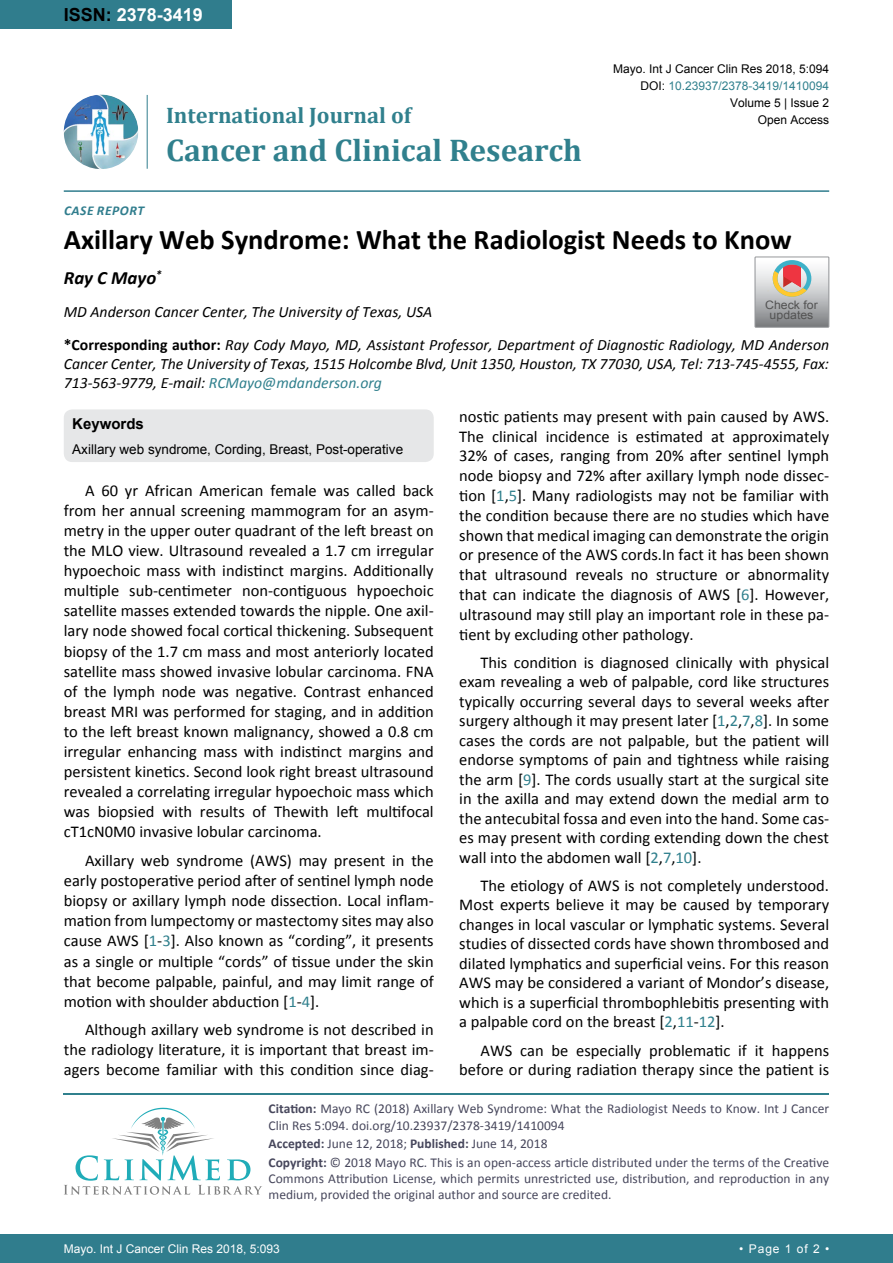
<style>
.page{position:relative;width:893px;height:1263px;background:#fff}
.page>*{position:absolute;margin:0;border:0;box-sizing:border-box;transform-origin:0 0}
.t1{font:700 31.5px "Cambria";color:#30808d}
.t2{font:700 28.5px "Calibri";color:#000}
.t3{font:700 22.5px "Cambria";color:#30808d}
.t4{font:italic 700 18.75px "Calibri";color:#000}
.t5{font:700 18px "Arial";color:#fff}
.t6{font:16.5px/20.1px "Calibri";color:#000;text-align:justify}
.t7{font:italic 15.75px/33px "Calibri";color:#000}
.t8{font:700 15px "Arial";color:#000}
.t9{font:13.5px/16.2px "Calibri";color:#47475c}
.t10{font:13.5px "Arial";color:#000}
.t11{font:italic 700 13.5px "Calibri";letter-spacing:.04em;color:#307d8d}
.t12{font:12px "Arial";color:#000}
.t13{font:12px "Arial";color:#fff}
.t14{font:12px "Arial";color:#30808d}
.t15{font:11.7px/10.1px "Arial";color:#535353;text-align:center;scale:1.06 1}
.s1{color:#000}
.s2{font-weight:700;font-style:normal}
.s3{color:#30808d}
.s4{font-weight:700}
</style>
<div class="page">
<div style="left:0;top:0;width:231px;height:28px;background:#307d8d"></div>
<img style="left:64px;top:95px;width:74px;height:74px;border-radius:37px">
<hr style="left:147px;top:95px;width:1px;height:74px;background:#307d8d">
<hr style="left:64px;top:190px;width:765px;height:2px;background:#307d8d">
<hr style="left:64px;top:1093px;width:765px;height:2px;background:#30808d">
<svg style="left:64px;top:1108px;width:198px;height:87px"></svg>
<div style="left:0;top:1234px;width:893px;height:29px;background:#307d8d"></div>
<svg style="left:755px;top:257px;width:74px;height:70px;background:#bdb6b3"></svg>
<div style="left:64px;top:409px;width:370px;height:53px;background:#e6e7e8;border-radius:9px"></div>
<p class="t5" style="left:64px;top:2px;width:141px"><span class="s1">ISSN:</span> 2378-3419</p>
<p class="t11" style="left:64px;top:202px;width:82px">CASE REPORT</p>
<h3 class="t3" style="left:166px;top:100px;width:247px">International Journal of</h3>
<h1 class="t1" style="left:166px;top:128px;width:417px">Cancer and Clinical Research</h1>
<p class="t12" style="left:613px;top:60px;width:218px">Mayo. Int J Cancer Clin Res 2018, 5:094</p>
<p class="t12" style="left:730px;top:95px;width:101px">Volume 5 | Issue 2</p>
<p class="t14" style="left:640px;top:78px;width:190px"><span class="s1">DOI:</span> 10.23937/2378-3419/1410094</p>
<p class="t12" style="left:758px;top:112px;width:73px">Open Access</p>
<h2 class="t2" style="left:64px;top:221px;width:729px">Axillary Web Syndrome: What the Radiologist Needs to Know</h2>
<p class="t4" style="left:64px;top:266px;width:99px">RAY C MAYO<sup>*</sup></p>
<p class="t7" style="left:64px;top:295px;width:767px">MD Anderson Cancer Center, The University of Texas, USA<br><span class="s2">*Corresponding author:</span> Ray Cody Mayo, MD, Assistant Professor, Department of Diagnostic Radiology, MD Anderson</p>
<p class="t7" style="left:64px;top:354px;width:767px;line-height:18.9px">Cancer Center, The University of Texas, 1515 Holcombe Blvd, Unit 1350, Houston, TX 77030, USA, Tel: 713-745-4555, Fax:<br>713-563-9779, E-mail: <span class="s3">RCMayo@mdanderson.org</span></p>
<p class="t6" style="left:459px;top:406px;width:371px">nostic patients may present with pain caused by AWS.<br>The clinical incidence is estimated at approximately 32% of cases, ranging from 20% after sentinel lymph node biopsy and 72% after axillary lymph node dissec&shy;tion [<span class="s3">1</span>,<span class="s3">5</span>]. Many radiologists may not be familiar with the condition because there are no studies which have shown that medical imaging can demonstrate the origin or presence of the AWS cords.In fact it has been shown that ultrasound reveals no structure or abnormality that can indicate the diagnosis of AWS [<span class="s3">6</span>]. However, ultrasound may still play an important role in these pa&shy;tient by excluding other pathology.</p>
<p class="t6" style="left:459px;top:652px;width:371px;line-height:19.5px;text-indent:21px">This condition is diagnosed clinically with physical exam revealing a web of palpable, cord like structures typically occurring several days to several weeks after surgery although it may present later [<span class="s3">1</span>,<span class="s3">2</span>,<span class="s3">7</span>,<span class="s3">8</span>]. In some cases the cords are not palpable, but the patient will endorse symptoms of pain and tightness while raising the arm [<span class="s3">9</span>]. The cords usually start at the surgical site in the axilla and may extend down the medial arm to the antecubital fossa and even into the hand. Some cas&shy;es may present with cording extending down the chest wall into the abdomen wall [<span class="s3">2</span>,<span class="s3">7</span>,<span class="s3">10</span>].</p>
<p class="t6" style="left:459px;top:875px;width:371px;line-height:19.5px;text-indent:21px">The etiology of AWS is not completely understood.<br>Most experts believe it may be caused by temporary changes in local vascular or lymphatic systems. Several studies of dissected cords have shown thrombosed and dilated lymphatics and superficial veins. For this reason AWS may be considered a variant of Mondor’s disease, which is a superficial thrombophlebitis presenting with a palpable cord on the breast [<span class="s3">2</span>,<span class="s3">11</span>-<span class="s3">12</span>].</p>
<p class="t6" style="left:459px;top:1040px;width:371px;text-align:right">AWS can be especially problematic if it happens before or during radiation therapy since the patient is</p>
<p class="t15" style="left:765px;top:300px;width:51px">Check for updates</p>
<p class="t8" style="left:72px;top:414px;width:73px">Keywords</p>
<p class="t10" style="left:72px;top:440px;width:332px">Axillary web syndrome, Cording, Breast, Post-operative</p>
<p class="t6" style="left:64px;top:480px;width:371px;text-indent:21px">A 60 yr African American female was called back from her annual screening mammogram for an asym&shy;metry in the upper outer quadrant of the left breast on the MLO view. Ultrasound revealed a 1.7 cm irregular hypoechoic mass with indistinct margins. Additionally multiple sub-centimeter non-contiguous hypoechoic satellite masses extended towards the nipple. One axil&shy;lary node showed focal cortical thickening. Subsequent biopsy of the 1.7 cm mass and most anteriorly located satellite mass showed invasive lobular carcinoma. FNA of the lymph node was negative. Contrast enhanced breast MRI was performed for staging, and in addition to the left breast known malignancy, showed a 0.8 cm irregular enhancing mass with indistinct margins and persistent kinetics. Second look right breast ultrasound revealed a correlating irregular hypoechoic mass which was biopsied with results of Thewith left multifocal cT1cN0M0 invasive lobular carcinoma.</p>
<p class="t6" style="left:64px;top:850px;width:371px;text-indent:21px">Axillary web syndrome (AWS) may present in the early postoperative period after of sentinel lymph node biopsy or axillary lymph node dissection. Local inflam&shy;mation from lumpectomy or mastectomy sites may also cause AWS [<span class="s3">1</span>-<span class="s3">3</span>]. Also known as “cording”, it presents as a single or multiple “cords” of tissue under the skin that become palpable, painful, and may limit range of motion with shoulder abduction [<span class="s3">1</span>-<span class="s3">4</span>].</p>
<p class="t6" style="left:64px;top:1020px;width:371px;text-indent:21px">Although axillary web syndrome is not described in the radiology literature, it is important that breast im&shy;agers become familiar with this condition since diag-</p>
<p class="t9" style="left:269px;top:1101px;width:562px"><span class="s4">Citation:</span> Mayo RC (2018) Axillary Web Syndrome: What the Radiologist Needs to Know. Int J Cancer<br>Clin Res 5:094. doi.org/10.23937/2378-3419/1410094</p>
<p class="t9" style="left:269px;top:1134px;width:562px;line-height:18.6px"><span class="s4">Accepted:</span> June 12, 2018; <span class="s4">Published:</span> June 14, 2018<br><span class="s4">Copyright:</span> © 2018 Mayo RC. This is an open-access article distributed under the terms of the Creative</p>
<p class="t9" style="left:269px;top:1170px;width:562px">Commons Attribution License, which permits unrestricted use, distribution, and reproduction in any medium, provided the original author and source are credited.</p>
<p class="t13" style="left:64px;top:1241px;width:218px">Mayo. Int J Cancer Clin Res 2018, 5:093</p>
<p class="t13" style="left:739px;top:1241px;width:91px">• Page 1 of 2 •</p>
</div>
